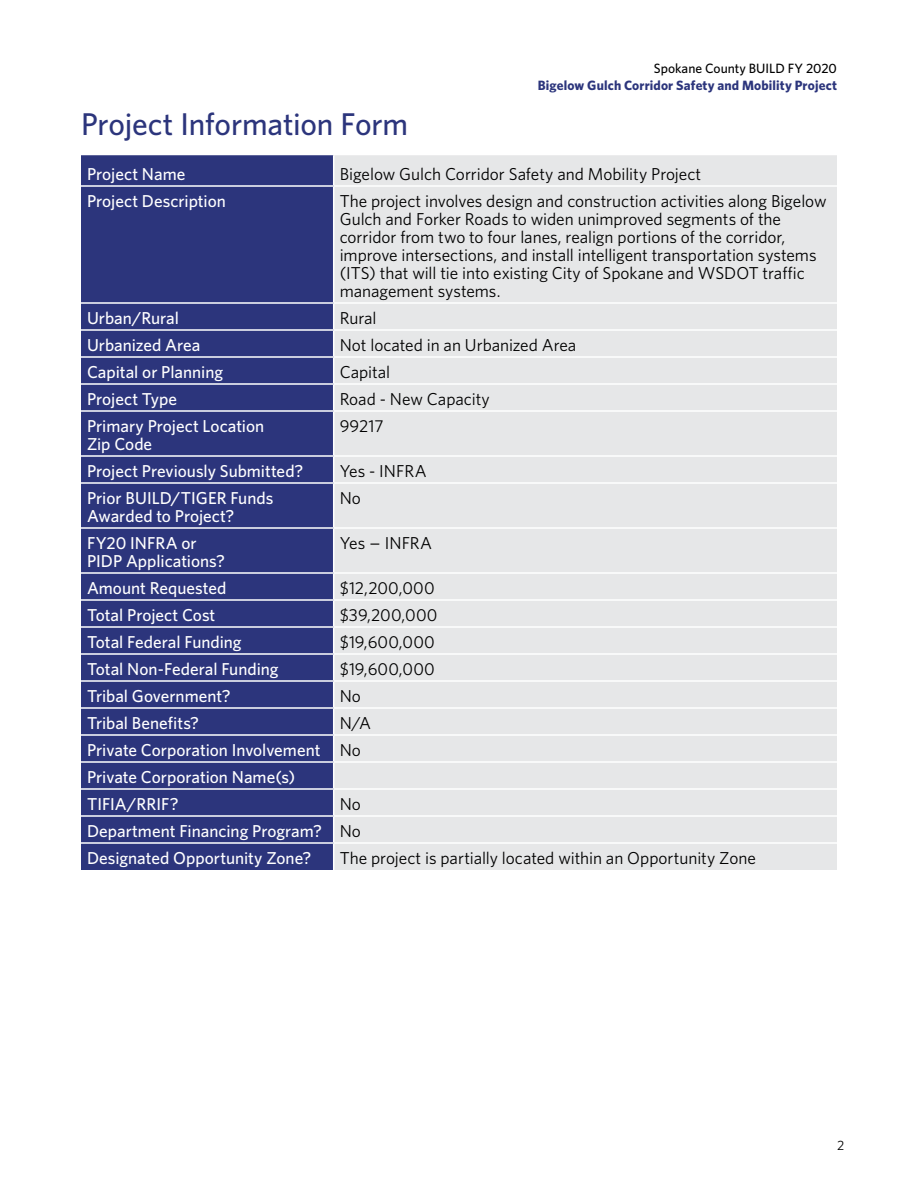
<style>
.page{position:relative;width:918px;height:1188px;background:#fff}
.page>*{position:absolute;margin:0;border:0;box-sizing:border-box;transform-origin:0 0}
.t1{font:500 31.5px "Whitney";letter-spacing:-.005em;color:#2c357c}
.t2{font:17.25px/18px "Whitney";letter-spacing:-.005em;color:#000}
.t3{font:500 17.25px/27px "Whitney";color:#fff}
.t4{font:700 13.5px "Whitney";letter-spacing:.01em;color:#2c357c}
.t5{font:500 13.5px "Whitney";color:#000}
.t6{font:13.5px "Whitney";color:#000}
.s1{font-weight:400;color:#000}
</style>
<div class="page">
<div style="left:81px;top:155px;width:252px;height:715px;background:#2c357c"></div>
<div style="left:334px;top:155px;width:503px;height:715px;background:#e6e7e8"></div>
<hr style="left:81px;top:185px;width:253px;height:2px;background:#fff">
<hr style="left:334px;top:185px;width:503px;height:2px;background:#fff">
<hr style="left:81px;top:302px;width:253px;height:2px;background:#fff">
<hr style="left:334px;top:302px;width:503px;height:2px;background:#fff">
<hr style="left:81px;top:329px;width:253px;height:2px;background:#fff">
<hr style="left:334px;top:329px;width:503px;height:2px;background:#fff">
<hr style="left:81px;top:356px;width:253px;height:2px;background:#fff">
<hr style="left:334px;top:356px;width:503px;height:2px;background:#fff">
<hr style="left:81px;top:383px;width:253px;height:2px;background:#fff">
<hr style="left:334px;top:383px;width:503px;height:2px;background:#fff">
<hr style="left:81px;top:410px;width:253px;height:2px;background:#fff">
<hr style="left:334px;top:410px;width:503px;height:2px;background:#fff">
<hr style="left:81px;top:455px;width:253px;height:2px;background:#fff">
<hr style="left:334px;top:455px;width:503px;height:2px;background:#fff">
<hr style="left:81px;top:482px;width:253px;height:2px;background:#fff">
<hr style="left:334px;top:482px;width:503px;height:2px;background:#fff">
<hr style="left:81px;top:527px;width:253px;height:2px;background:#fff">
<hr style="left:334px;top:527px;width:503px;height:2px;background:#fff">
<hr style="left:81px;top:572px;width:253px;height:2px;background:#fff">
<hr style="left:334px;top:572px;width:503px;height:2px;background:#fff">
<hr style="left:81px;top:599px;width:253px;height:2px;background:#fff">
<hr style="left:334px;top:599px;width:503px;height:2px;background:#fff">
<hr style="left:81px;top:626px;width:253px;height:2px;background:#fff">
<hr style="left:334px;top:626px;width:503px;height:2px;background:#fff">
<hr style="left:81px;top:653px;width:253px;height:2px;background:#fff">
<hr style="left:334px;top:653px;width:503px;height:2px;background:#fff">
<hr style="left:81px;top:680px;width:253px;height:2px;background:#fff">
<hr style="left:334px;top:680px;width:503px;height:2px;background:#fff">
<hr style="left:81px;top:707px;width:253px;height:2px;background:#fff">
<hr style="left:334px;top:707px;width:503px;height:2px;background:#fff">
<hr style="left:81px;top:734px;width:253px;height:2px;background:#fff">
<hr style="left:334px;top:734px;width:503px;height:2px;background:#fff">
<hr style="left:81px;top:761px;width:253px;height:2px;background:#fff">
<hr style="left:334px;top:761px;width:503px;height:2px;background:#fff">
<hr style="left:81px;top:788px;width:253px;height:2px;background:#fff">
<hr style="left:334px;top:788px;width:503px;height:2px;background:#fff">
<hr style="left:81px;top:815px;width:253px;height:2px;background:#fff">
<hr style="left:334px;top:815px;width:503px;height:2px;background:#fff">
<hr style="left:81px;top:842px;width:253px;height:2px;background:#fff">
<hr style="left:334px;top:842px;width:503px;height:2px;background:#fff">
<svg style="left:333px;top:599px;width:1px;height:245px"></svg>
<p class="t5" style="left:654px;top:59px;width:185px">Spokane County BUILD FY 2020</p>
<h1 class="t1" style="left:81px;top:103px;width:329px">Project Information Form</h1>
<p class="t4" style="left:538px;top:76px;width:301px">Bigelow Gulch Corridor Safety and Mobility Project</p>
<p class="t3" style="left:87px;top:160px;width:100px">Project Name</p>
<p class="t2" style="left:340px;top:165px;width:363px">Bigelow Gulch Corridor Safety and Mobility Project</p>
<p class="t3" style="left:87px;top:187px;width:140px">Project Description</p>
<p class="t2" style="left:340px;top:192px;width:488px">The project involves design and construction activities along Bigelow Gulch and Forker Roads to widen unimproved segments of the corridor from two to four lanes, realign portions of the corridor, improve intersections, and install intelligent transportation systems (ITS) that will tie into existing City of Spokane and WSDOT traffic management systems.</p>
<p class="t3" style="left:87px;top:304px;width:94px">Urban/Rural</p>
<p class="t2" style="left:340px;top:309px;width:38px">Rural</p>
<p class="t3" style="left:87px;top:331px;width:115px">Urbanized Area</p>
<p class="t2" style="left:340px;top:336px;width:238px">Not located in an Urbanized Area</p>
<p class="t3" style="left:87px;top:358px;width:138px">Capital or Planning</p>
<p class="t2" style="left:340px;top:363px;width:52px">Capital</p>
<p class="t3" style="left:87px;top:385px;width:92px">Project Type</p>
<p class="t2" style="left:340px;top:390px;width:152px">Road - New Capacity</p>
<p class="t3" style="left:87px;top:417px;width:179px;line-height:18px">Primary Project Location<br>Zip Code</p>
<p class="t2" style="left:340px;top:417px;width:45px">99217</p>
<p class="t3" style="left:87px;top:457px;width:218px">Project Previously Submitted?</p>
<p class="t2" style="left:340px;top:462px;width:88px">Yes - INFRA</p>
<p class="t3" style="left:87px;top:489px;width:188px;line-height:18px">Prior BUILD/TIGER Funds<br>Awarded to Project?</p>
<p class="t2" style="left:340px;top:489px;width:23px">No</p>
<p class="t3" style="left:87px;top:534px;width:140px;line-height:18px">FY20 INFRA or<br>PIDP Applications?</p>
<p class="t2" style="left:340px;top:534px;width:94px">Yes – INFRA</p>
<p class="t3" style="left:87px;top:574px;width:141px">Amount Requested</p>
<p class="t2" style="left:340px;top:579px;width:96px">$12,200,000</p>
<p class="t3" style="left:87px;top:601px;width:130px">Total Project Cost</p>
<p class="t2" style="left:340px;top:606px;width:99px">$39,200,000</p>
<p class="t3" style="left:87px;top:628px;width:156px">Total Federal Funding</p>
<p class="t2" style="left:340px;top:633px;width:97px">$19,600,000</p>
<p class="t3" style="left:87px;top:655px;width:193px">Total Non-Federal Funding</p>
<p class="t2" style="left:340px;top:660px;width:97px">$19,600,000</p>
<p class="t3" style="left:87px;top:682px;width:145px">Tribal Government?</p>
<p class="t2" style="left:340px;top:687px;width:23px">No</p>
<p class="t3" style="left:87px;top:709px;width:114px">Tribal Benefits?</p>
<p class="t3" style="left:87px;top:709px;width:286px;text-indent:253px"><span class="s1">N/A<br></span>Private Corporation Involvement <span class="s1">No<br></span>Private Corporation Name(s)<br>TIFIA/RRIF?</p>
<p class="t3" style="left:87px;top:790px;width:275px;text-align:justify;text-indent:253px"><span class="s1">No </span>Department Financing Program? <span class="s1">No </span>Designated Opportunity Zone?</p>
<p class="t2" style="left:340px;top:849px;width:418px">The project is partially located within an Opportunity Zone</p>
<p class="t6" style="left:837px;top:1136px;width:9px">2</p>
</div>
